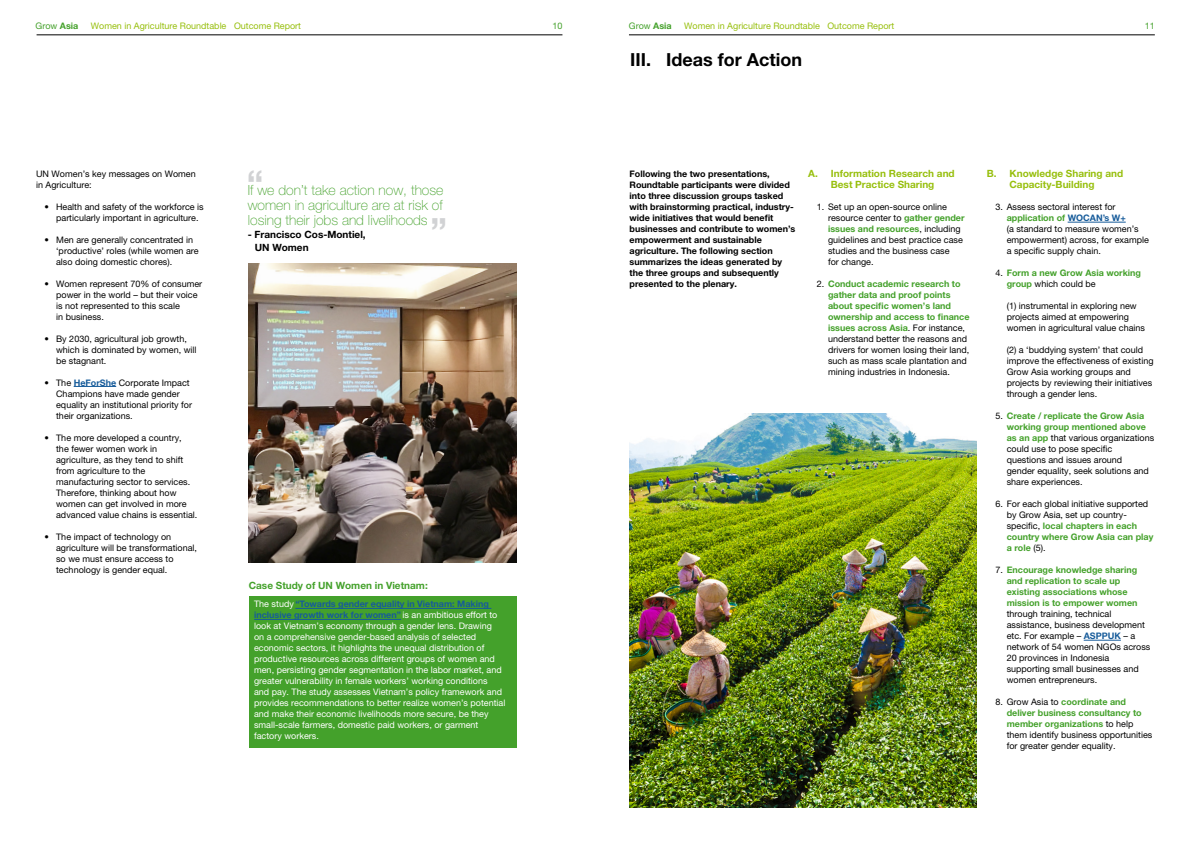
<style>
.page{position:relative;width:1191px;height:842px;background:#fff}
.page>*{position:absolute;margin:0;border:0;box-sizing:border-box;transform-origin:0 0}
.t1{font:700 36px "Helvetica Neue LT Std";color:#d1d2d4}
.t2{font:700 18px "Helvetica Neue LT Std";color:#000}
.t3{font:100 14px/15px "Helvetica Neue LT Std";color:#44a12b;text-align:justify}
.t4{font:700 10px/11px "Helvetica Neue LT Std";color:#97bf0d;text-align:center}
.t5{font:700 10px/13px "Helvetica Neue LT Std";color:#000}
.t6{font:700 10px "Helvetica Neue LT Std";color:#44a12b}
.t7{font:9px/11px "Helvetica Neue LT Std";color:#000}
.t8{font:9px/11px "Helvetica Neue LT Std";color:#fff}
.t9{font:700 9px/11px "Helvetica Neue LT Std";color:#000}
.t10{font:700 9px/11px "Helvetica Neue LT Std";color:#44a12b}
.t11{font:9px "Helvetica Neue LT Std";color:#97bf0d}
.t12{font:9px "Helvetica Neue LT Std";color:#44a12b}
.s1{font-weight:700}
.s2{font-weight:700;color:#165b9a}
.s3{font-weight:700;color:#44a12b}
.s4{font-weight:400;color:#000}
</style>
<div class="page">
<hr style="left:629px;top:34px;width:525px;height:1px;background:#000">
<hr style="left:37px;top:34px;width:525px;height:1px;background:#000">
<hr style="left:1067px;top:222px;width:58px;height:1px;background:#165b9a">
<hr style="left:1083px;top:640px;width:37px;height:1px;background:#165b9a">
<img style="left:629px;top:414px;width:347px;height:394px">
<hr style="left:74px;top:386px;width:42px;height:1px;background:#165b9a">
<div style="left:249px;top:596px;width:268px;height:151px;background:#44a12b"></div>
<hr style="left:295px;top:608px;width:196px;height:1px;background:#165b9a">
<hr style="left:254px;top:619px;width:147px;height:1px;background:#165b9a">
<img style="left:249px;top:264px;width:268px;height:298px">
<p class="t12" style="left:36px;top:21px;width:44px">Grow <span class="s1">Asia</span></p>
<p class="t11" style="left:91px;top:21px;width:212px">Women in Agriculture Roundtable Outcome Report</p>
<p class="t12" style="left:552px;top:21px;width:12px">10</p>
<p class="t12" style="left:629px;top:21px;width:44px">Grow <span class="s1">Asia</span></p>
<p class="t11" style="left:684px;top:21px;width:212px">Women in Agriculture Roundtable Outcome Report</p>
<p class="t12" style="left:1144px;top:21px;width:12px">11</p>
<h2 class="t2" style="left:630px;top:48px;width:173px">III. Ideas for Action</h2>
<p class="t7" style="left:36px;top:168px;width:161px">UN Women’s key messages on Women in Agriculture:</p>
<p class="t7" style="left:56px;top:201px;width:149px;text-indent:-11px">• Health and safety of the workforce is particularly important in agriculture.</p>
<p class="t7" style="left:56px;top:234px;width:144px;text-indent:-11px">• Men are generally concentrated in ‘productive’ roles (while women are also doing domestic chores).</p>
<p class="t7" style="left:56px;top:278px;width:148px;text-indent:-11px">• Women represent 70% of consumer power in the world – but their voice is not represented to this scale<br>in business.</p>
<p class="t7" style="left:56px;top:333px;width:142px;text-indent:-11px">• By 2030, agricultural job growth, which is dominated by women, will be stagnant.</p>
<p class="t7" style="left:56px;top:377px;width:137px;text-indent:-11px">• The <span class="s2">HeForShe</span> Corporate Impact<br>Champions have made gender equality an institutional priority for their organizations.</p>
<p class="t7" style="left:56px;top:432px;width:143px;text-indent:-11px">• The more developed a country,<br>the fewer women work in agriculture, as they tend to shift from agriculture to the manufacturing sector to services.<br>Therefore, thinking about how women can get involved in more advanced value chains is essential.</p>
<p class="t7" style="left:56px;top:531px;width:142px;text-indent:-11px">• The impact of technology on agriculture will be transformational, so we must ensure access to technology is gender equal.</p>
<h1 class="t1" style="left:247px;top:161px;width:18px">“</h1>
<h3 class="t3" style="left:248px;top:182px;width:197px">If we don’t take action now, those women in agriculture are at risk of losing their jobs and livelihoods</h3>
<p class="t5" style="left:255px;top:228px;width:112px;text-indent:-7px">- Francisco Cos-Montiel,<br>UN Women</p>
<h1 class="t1" style="left:447px;top:239px;width:18px;rotate:-180deg">“</h1>
<p class="t6" style="left:249px;top:579px;width:180px">Case Study of UN Women in Vietnam:</p>
<p class="t8" style="left:254px;top:599px;width:253px">The study <span class="s2">“Towards gender equality in Vietnam: Making inclusive growth work for women”</span> is an ambitious effort to look at Vietnam’s economy through a gender lens. Drawing<br>on a comprehensive gender-based analysis of selected economic sectors, it highlights the unequal distribution of productive resources across different groups of women and men, persisting gender segmentation in the labor market, and greater vulnerability in female workers’ working conditions<br>and pay. The study assesses Vietnam’s policy framework and provides recommendations to better realize women’s potential and make their economic livelihoods more secure, be they small-scale farmers, domestic paid workers, or garment factory workers.</p>
<p class="t9" style="left:629px;top:168px;width:167px">Following the two presentations, Roundtable participants were divided into three discussion groups tasked with brainstorming practical, industry&shy;wide initiatives that would benefit businesses and contribute to women’s empowerment and sustainable agriculture. The following section summarizes the ideas generated by the three groups and subsequently presented to the plenary.</p>
<p class="t4" style="left:808px;top:168px;width:148px">A. Information Research and<br>Best Practice Sharing</p>
<p class="t7" style="left:828px;top:201px;width:138px;text-indent:-11px">1. Set up an open-source online resource center to <span class="s3">gather gender issues and resources</span>, including guidelines and best practice case studies and the business case<br>for change.</p>
<p class="t7" style="left:828px;top:278px;width:143px;text-indent:-11px">2. <span class="s3">Conduct academic research to gather data and proof points about specific women’s land ownership and access to finance issues across Asia</span>. For instance, understand better the reasons and drivers for women losing their land, such as mass scale plantation and mining industries in Indonesia.</p>
<p class="t4" style="left:1009px;top:168px;width:115px;text-align:left;text-indent:-23px">B. Knowledge Sharing and<br>Capacity-Building</p>
<p class="t7" style="left:1006px;top:201px;width:144px;text-indent:-11px">3. Assess sectoral interest for <span class="s3">application of</span> <span class="s2">WOCAN’s W+<br></span>(a standard to measure women’s empowerment) across, for example a specific supply chain.</p>
<p class="t10" style="left:1006px;top:267px;width:136px;text-indent:-11px"><span class="s4">4.</span> Form a new Grow Asia working group <span class="s4">which could be</span></p>
<p class="t7" style="left:1006px;top:300px;width:140px">(1) instrumental in exploring new projects aimed at empowering women in agricultural value chains</p>
<p class="t7" style="left:1006px;top:344px;width:148px">(2) a ‘buddying system’ that could improve the effectiveness of existing Grow Asia working groups and projects by reviewing their initiatives through a gender lens.</p>
<p class="t7" style="left:1006px;top:410px;width:149px;text-indent:-11px">5. <span class="s3">Create / replicate the Grow Asia working group mentioned above as an app</span> that various organizations could use to pose specific<br>questions and issues around<br>gender equality, seek solutions and share experiences.</p>
<p class="t7" style="left:1006px;top:498px;width:148px;text-indent:-11px">6. For each global initiative supported by Grow Asia, set up country&shy;specific, <span class="s3">local chapters in each country where Grow Asia can play a role</span> (5).</p>
<p class="t10" style="left:1006px;top:564px;width:132px;text-indent:-11px"><span class="s4">7.</span> Encourage knowledge sharing and replication to scale up existing associations whose mission is to empower women</p>
<p class="t7" style="left:1006px;top:608px;width:145px">through training, technical assistance, business development etc. For example – <span class="s2">ASPPUK</span> – a network of 54 women NGOs across<br>20 provinces in Indonesia supporting small businesses and women entrepreneurs.</p>
<p class="t7" style="left:1006px;top:696px;width:147px;text-indent:-11px">8. Grow Asia to <span class="s3">coordinate and deliver business consultancy to member organizations</span> to help them identify business opportunities for greater gender equality.</p>
</div>
